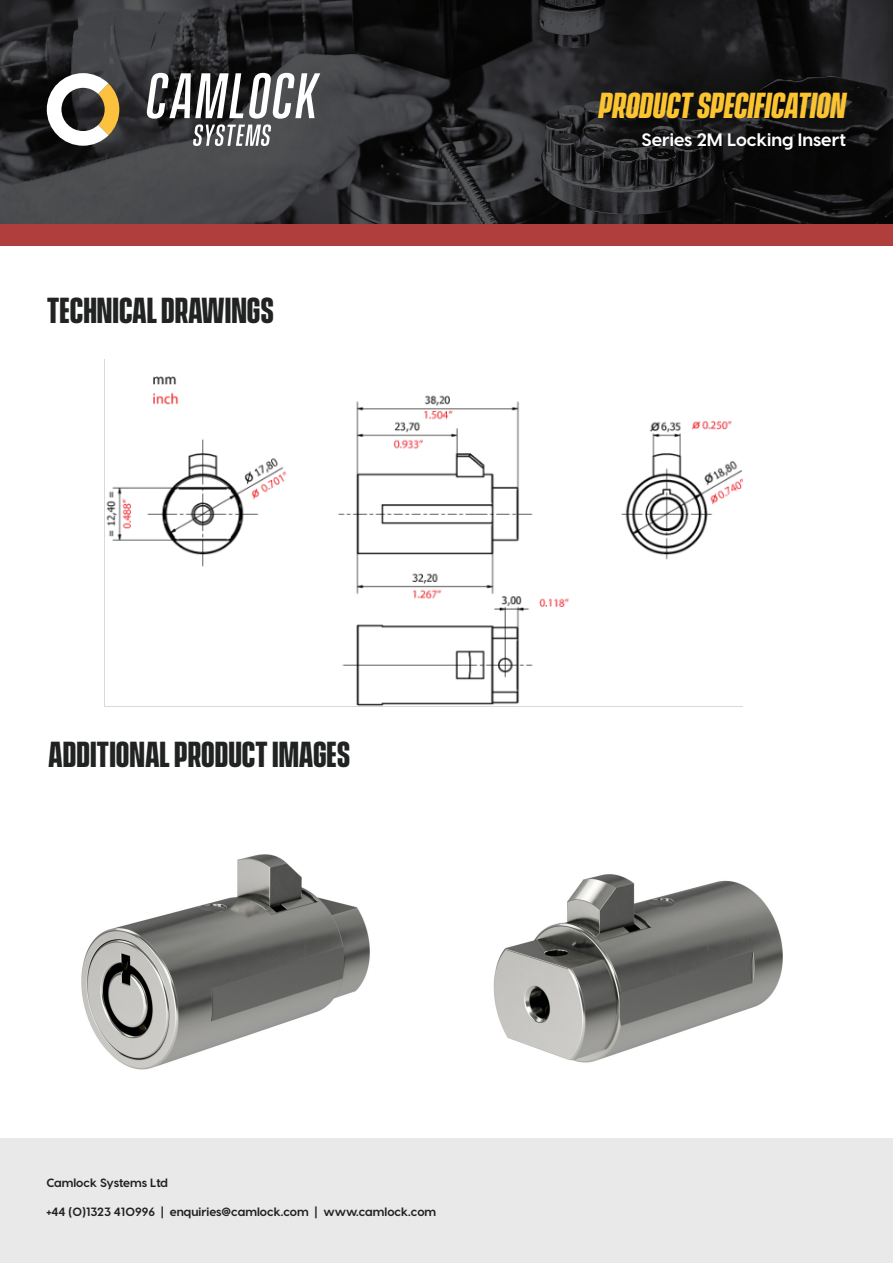
<style>
.page{position:relative;width:893px;height:1263px;background:#fff}
.page>*{position:absolute;margin:0;border:0;box-sizing:border-box;transform-origin:0 0}
.Sub-heading{font:700 33px "Vanguard CF";color:#212222}
.Product_specificatio{font:italic 700 33px "Vanguard CF";color:#fcc431}
.Introduction{font:700 18px "Visby CF";color:#fff}
.Body_copy{font:700 12px "Visby CF";color:#212222}
</style>
<div class="page">
<div style="left:0;top:1138px;width:893px;height:125px;background:#e9e9e9"></div>
<svg style="left:0;top:0;width:893px;height:224px;background:#252527"></svg>
<div style="left:0;top:224px;width:893px;height:21px;background:#af3e3c"></div>
<svg style="left:47px;top:73px;width:72px;height:73px"></svg>
<svg style="left:146px;top:73px;width:174px;height:73px"></svg>
<img style="left:493px;top:874px;width:290px;height:189px">
<img style="left:81px;top:854px;width:289px;height:216px">
<img style="left:106px;top:376px;width:636px;height:330px">
<p class="Sub-heading" style="left:47px;top:291px;width:229px">TECHNICAL DRAWINGS</p>
<p class="Product_specificatio" style="left:599px;top:86px;width:248px">PRODUCT SPECIFICATION</p>
<p class="Introduction" style="left:641px;top:128px;width:206px">Series 2M Locking Insert</p>
<p class="Sub-heading" style="left:48px;top:735px;width:304px">ADDITIONAL PRODUCT IMAGES</p>
<p class="Body_copy" style="left:46px;top:1175px;width:123px">Camlock Systems Ltd</p>
<p class="Body_copy" style="left:46px;top:1204px;width:391px">+44 (0)1323 410996 | enquiries@camlock.com | www.camlock.com</p>
</div>
